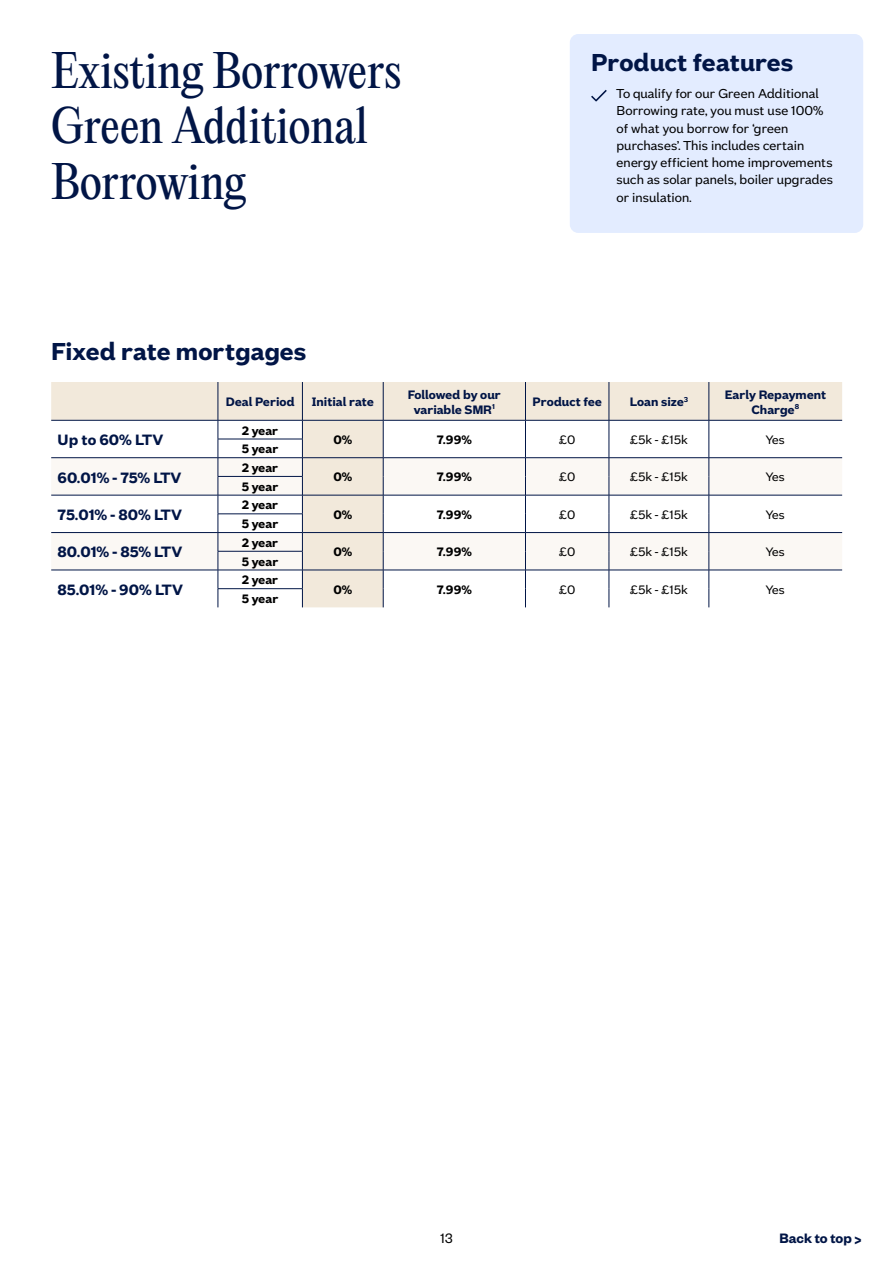
<style>
.page{position:relative;width:893px;height:1263px;background:#fff}
.page>*{position:absolute;margin:0;border:0;box-sizing:border-box;transform-origin:0 0}
.Main_Page_Header{font:45px/55.5px "PP Editorial New";letter-spacing:-.01em;color:#011546}
.Sub_Heading_01{font:700 27px "Nationwide Founders";color:#011546}
.NBS_Headline_Founders_18pt{font:700 27px "Nationwide Founders";color:#011546}
.Table_Content_First_Column{font:700 16.5px "Nationwide Founders";color:#011546}
.t1{font:600 15px "Founders Grotesk";color:#011546}
.t2{font:15px "Founders Grotesk";color:#000}
.Product_Features_Ticks{font:14.25px/17.2px "Nationwide Founders";color:#000}
.Table_Header{font:700 13.5px/15px "Nationwide Founders";letter-spacing:-.005em;color:#011546;text-align:center}
.Table_Content_Semibold{font:700 13.5px "Nationwide Founders";color:#000}
.Table_Content_Regular{font:13.5px "Nationwide Founders";color:#000}
.Table_Content_Regular-2{font:700 13.5px "Nationwide Founders";color:#000}
</style>
<div class="page">
<svg style="left:51px;top:382px;width:791px;height:225px"></svg>
<div style="left:570px;top:34px;width:293px;height:199px;background:#e3ecff;border-radius:9px"></div>
<svg style="left:591px;top:90px;width:16px;height:11px"></svg>
<p class="Main_Page_Header" style="left:51px;top:43px;width:352px">Existing Borrowers<br>Green Additional<br>Borrowing</p>
<p class="Sub_Heading_01" style="left:51px;top:336px;width:257px">Fixed rate mortgages</p>
<p class="NBS_Headline_Founders_18pt" style="left:591px;top:47px;width:204px">Product features</p>
<p class="Product_Features_Ticks" style="left:617px;top:85px;width:218px">To qualify for our Green Additional<br>Borrowing rate, you must use 100% of what you borrow for ‘green purchases’. This includes certain energy efficient home improvements such as solar panels, boiler upgrades or insulation.</p>
<p class="Table_Header" style="left:226px;top:394px;width:70px">Deal Period</p>
<p class="Table_Header" style="left:312px;top:394px;width:64px">Initial rate</p>
<p class="Table_Header" style="left:408px;top:386px;width:95px">Followed by our variable SMR<sup>1</sup></p>
<p class="Table_Header" style="left:533px;top:394px;width:71px">Product fee</p>
<p class="Table_Header" style="left:630px;top:394px;width:60px">Loan size<sup>3</sup></p>
<p class="Table_Header" style="left:725px;top:386px;width:103px">Early Repayment<br>Charge<sup>8</sup></p>
<p class="Table_Content_First_Column" style="left:58px;top:430px;width:107px">Up to 60% LTV</p>
<p class="Table_Content_Semibold" style="left:242px;top:422px;width:38px">2 year</p>
<p class="Table_Content_Semibold" style="left:242px;top:441px;width:38px">5 year</p>
<p class="Table_Content_Semibold" style="left:333px;top:432px;width:20px">0%</p>
<p class="Table_Content_Regular-2" style="left:437px;top:432px;width:37px">7.99%</p>
<p class="Table_Content_Regular" style="left:559px;top:432px;width:18px">£0</p>
<p class="Table_Content_Regular" style="left:630px;top:432px;width:59px">£5k - £15k</p>
<p class="Table_Content_Regular" style="left:766px;top:432px;width:20px">Yes</p>
<p class="Table_Content_First_Column" style="left:58px;top:468px;width:125px">60.01% - 75% LTV</p>
<p class="Table_Content_Semibold" style="left:242px;top:460px;width:38px">2 year</p>
<p class="Table_Content_Semibold" style="left:242px;top:479px;width:38px">5 year</p>
<p class="Table_Content_Semibold" style="left:333px;top:469px;width:20px">0%</p>
<p class="Table_Content_Semibold" style="left:437px;top:469px;width:37px">7.99%</p>
<p class="Table_Content_Regular" style="left:559px;top:470px;width:18px">£0</p>
<p class="Table_Content_Regular" style="left:630px;top:470px;width:59px">£5k - £15k</p>
<p class="Table_Content_Regular" style="left:766px;top:470px;width:20px">Yes</p>
<p class="Table_Content_First_Column" style="left:58px;top:505px;width:126px">75.01% - 80% LTV</p>
<p class="Table_Content_Semibold" style="left:242px;top:497px;width:38px">2 year</p>
<p class="Table_Content_Semibold" style="left:242px;top:516px;width:38px">5 year</p>
<p class="Table_Content_Semibold" style="left:333px;top:507px;width:20px">0%</p>
<p class="Table_Content_Semibold" style="left:437px;top:507px;width:37px">7.99%</p>
<p class="Table_Content_Regular" style="left:559px;top:507px;width:18px">£0</p>
<p class="Table_Content_Regular" style="left:630px;top:507px;width:59px">£5k - £15k</p>
<p class="Table_Content_Regular" style="left:766px;top:507px;width:20px">Yes</p>
<p class="Table_Content_First_Column" style="left:58px;top:542px;width:126px">80.01% - 85% LTV</p>
<p class="Table_Content_Semibold" style="left:242px;top:535px;width:38px">2 year</p>
<p class="Table_Content_Semibold" style="left:242px;top:553px;width:38px">5 year</p>
<p class="Table_Content_Semibold" style="left:333px;top:544px;width:20px">0%</p>
<p class="Table_Content_Semibold" style="left:437px;top:544px;width:37px">7.99%</p>
<p class="Table_Content_Regular" style="left:559px;top:545px;width:18px">£0</p>
<p class="Table_Content_Regular" style="left:630px;top:545px;width:59px">£5k - £15k</p>
<p class="Table_Content_Regular" style="left:766px;top:545px;width:20px">Yes</p>
<p class="Table_Content_First_Column" style="left:58px;top:580px;width:127px">85.01% - 90% LTV</p>
<p class="Table_Content_Semibold" style="left:242px;top:572px;width:38px">2 year</p>
<p class="Table_Content_Semibold" style="left:242px;top:591px;width:38px">5 year</p>
<p class="Table_Content_Semibold" style="left:333px;top:582px;width:20px">0%</p>
<p class="Table_Content_Semibold" style="left:437px;top:582px;width:37px">7.99%</p>
<p class="Table_Content_Regular" style="left:559px;top:582px;width:18px">£0</p>
<p class="Table_Content_Regular" style="left:630px;top:582px;width:59px">£5k - £15k</p>
<p class="Table_Content_Regular" style="left:766px;top:582px;width:20px">Yes</p>
<p class="t2" style="left:440px;top:1229px;width:14px">13</p>
<p class="t1" style="left:779px;top:1229px;width:84px">Back to top &gt;</p>
</div>
